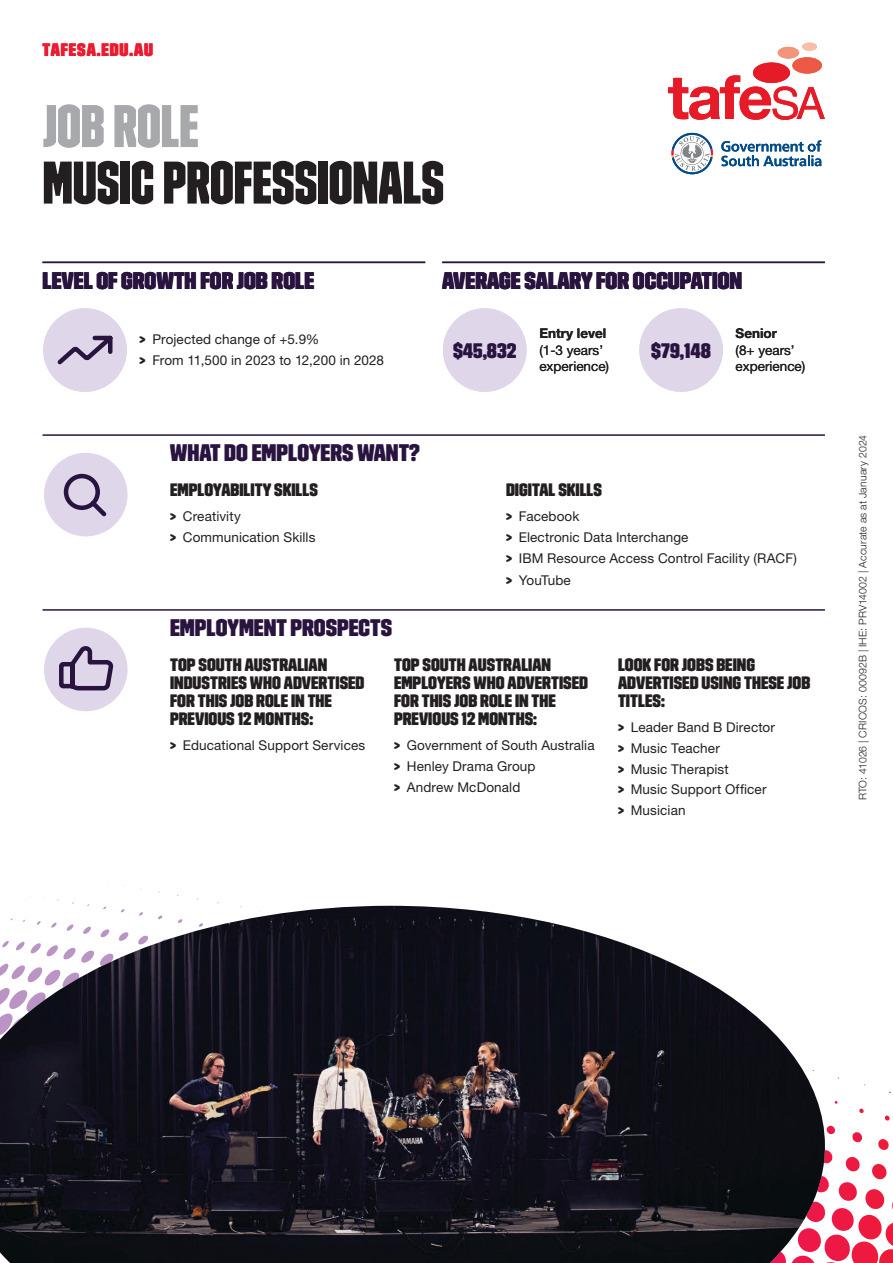
<style>
.page{position:relative;width:893px;height:1263px;background:#fff}
.page>*{position:absolute;margin:0;border:0;box-sizing:border-box;transform-origin:0 0}
.t1{font:60px "Trim Poster Lean";letter-spacing:-.005em;color:#231f20}
.t2{font:60px "Trim Poster Lean";letter-spacing:-.005em;color:#a7a9ac}
.t3{font:24px "Trim Poster Average";color:#29133f}
.t4{font:21px "Trim Poster Average";color:#29133f}
.t5{font:18px/18px "Trim Poster Average";color:#231f20}
.t6{font:18px "Trim Poster Average";letter-spacing:.05em;color:#ed1b30}
.t7{font:13.5px/20.7px "Helvetica Neue LT Std";letter-spacing:.01em;color:#231f20}
.t8{font:700 13.5px "Helvetica Neue LT Std";color:#231f20}
.t9{font:13.5px "Helvetica Neue LT Std";letter-spacing:-.03em;color:#231f20}
.t10{font:300 10.5px "Helvetica Neue LT Std";letter-spacing:.015em;color:#231f20}
.s1{font-family:"Trim Poster Average"}
</style>
<div class="page">
<img style="left:0;top:906px;width:825px;height:357px">
<hr style="left:43px;top:434px;width:782px;height:2px;background:#29133f">
<div style="left:44px;top:453px;width:84px;height:83px;background:#e0d6ea;border-radius:50%"></div>
<svg style="left:63px;top:473px;width:44px;height:44px"></svg>
<hr style="left:43px;top:262px;width:382px;height:1px;background:#29133f">
<hr style="left:442px;top:262px;width:383px;height:1px;background:#29133f">
<div style="left:443px;top:308px;width:83px;height:84px;background:#e0d6ea;border-radius:50%"></div>
<div style="left:43px;top:308px;width:84px;height:84px;background:#e0d6ea;border-radius:50%"></div>
<svg style="left:57px;top:335px;width:56px;height:30px"></svg>
<div style="left:639px;top:308px;width:84px;height:84px;background:#e0d6ea;border-radius:50%"></div>
<hr style="left:43px;top:609px;width:782px;height:2px;background:#29133f">
<div style="left:44px;top:628px;width:84px;height:83px;background:#e0d6ea;border-radius:50%"></div>
<svg style="left:59px;top:646px;width:55px;height:65px"></svg>
<svg style="left:668px;top:75px;width:157px;height:45px"></svg>
<div style="left:753px;top:63px;width:37px;height:20px;background:#e71b27;border-radius:50%"></div>
<div style="left:792px;top:57px;width:30px;height:17px;background:#ec5944;border-radius:50%"></div>
<div style="left:778px;top:47px;width:21px;height:12px;background:#f3957b;border-radius:50%"></div>
<div style="left:802px;top:43px;width:15px;height:8px;background:#f9bda9;border-radius:50%"></div>
<svg style="left:721px;top:140px;width:100px;height:26px"></svg>
<svg style="left:671px;top:133px;width:42px;height:41px"></svg>
<h3 class="t6" style="left:43px;top:41px;width:112px">TAFESA.EDU.AU</h3>
<h1 class="t2" style="left:43px;top:97px;width:158px">JOB ROLE</h1>
<h1 class="t1" style="left:43px;top:153px;width:403px">MUSIC PROFESSIONALS</h1>
<h2 class="t3" style="left:43px;top:268px;width:273px">LEVEL OF GROWTH FOR JOB ROLE</h2>
<h2 class="t3" style="left:442px;top:268px;width:301px">AVERAGE SALARY FOR OCCUPATION</h2>
<p class="t8" style="left:539px;top:325px;width:69px">Entry level</p>
<p class="t7" style="left:539px;top:342px;width:71px;line-height:16.5px">(1-3 years’ experience)</p>
<p class="t8" style="left:736px;top:325px;width:43px">Senior</p>
<p class="t7" style="left:736px;top:342px;width:71px;line-height:16.5px">(8+ years’ experience)</p>
<p class="t7" style="left:140px;top:329px;width:246px"><span class="s1">&gt;</span> Projected change of +5.9%<br><span class="s1">&gt;</span> From 11,500 in 2023 to 12,200 in 2028</p>
<h3 class="t4" style="left:453px;top:340px;width:65px">$45,832</h3>
<h3 class="t4" style="left:651px;top:340px;width:61px">$79,148</h3>
<h2 class="t3" style="left:170px;top:441px;width:252px">WHAT DO EMPLOYERS WANT?</h2>
<h3 class="t5" style="left:170px;top:481px;width:149px">EMPLOYABILITY SKILLS</h3>
<p class="t7" style="left:170px;top:506px;width:147px"><span class="s1">&gt;</span> Creativity<br><span class="s1">&gt;</span> Communication Skills</p>
<h3 class="t5" style="left:506px;top:481px;width:97px">DIGITAL SKILLS</h3>
<p class="t7" style="left:506px;top:506px;width:293px"><span class="s1">&gt;</span> Facebook<br><span class="s1">&gt;</span> Electronic Data Interchange<br><span class="s1">&gt;</span> IBM Resource Access Control Facility (RACF)</p>
<p class="t9" style="left:506px;top:572px;width:66px"><span class="s1">&gt;</span> YouTube</p>
<h2 class="t3" style="left:170px;top:616px;width:223px">EMPLOYMENT PROSPECTS</h2>
<h3 class="t5" style="left:170px;top:656px;width:196px">TOP SOUTH AUSTRALIAN<br>INDUSTRIES WHO ADVERTISED<br>FOR THIS JOB ROLE IN THE<br>PREVIOUS 12 MONTHS:</h3>
<p class="t7" style="left:170px;top:735px;width:197px"><span class="s1">&gt;</span> Educational Support Services</p>
<h3 class="t5" style="left:394px;top:656px;width:196px">TOP SOUTH AUSTRALIAN<br>EMPLOYERS WHO ADVERTISED<br>FOR THIS JOB ROLE IN THE<br>PREVIOUS 12 MONTHS:</h3>
<p class="t7" style="left:394px;top:735px;width:202px"><span class="s1">&gt;</span> Government of South Australia <span class="s1">&gt;</span> Henley Drama Group<br><span class="s1">&gt;</span> Andrew McDonald</p>
<h3 class="t5" style="left:618px;top:656px;width:194px">LOOK FOR JOBS BEING<br>ADVERTISED USING THESE JOB<br>TITLES:</h3>
<p class="t7" style="left:618px;top:717px;width:159px"><span class="s1">&gt;</span> Leader Band B Director <span class="s1">&gt;</span> Music Teacher<br><span class="s1">&gt;</span> Music Therapist<br><span class="s1">&gt;</span> Music Support Officer <span class="s1">&gt;</span> Musician</p>
<p class="t10" style="left:856px;top:800px;width:367px;rotate:-90deg">RTO: 41026 | CRICOS: 00092B | IHE: PRV14002 | Accurate as at January 2024</p>
</div>
